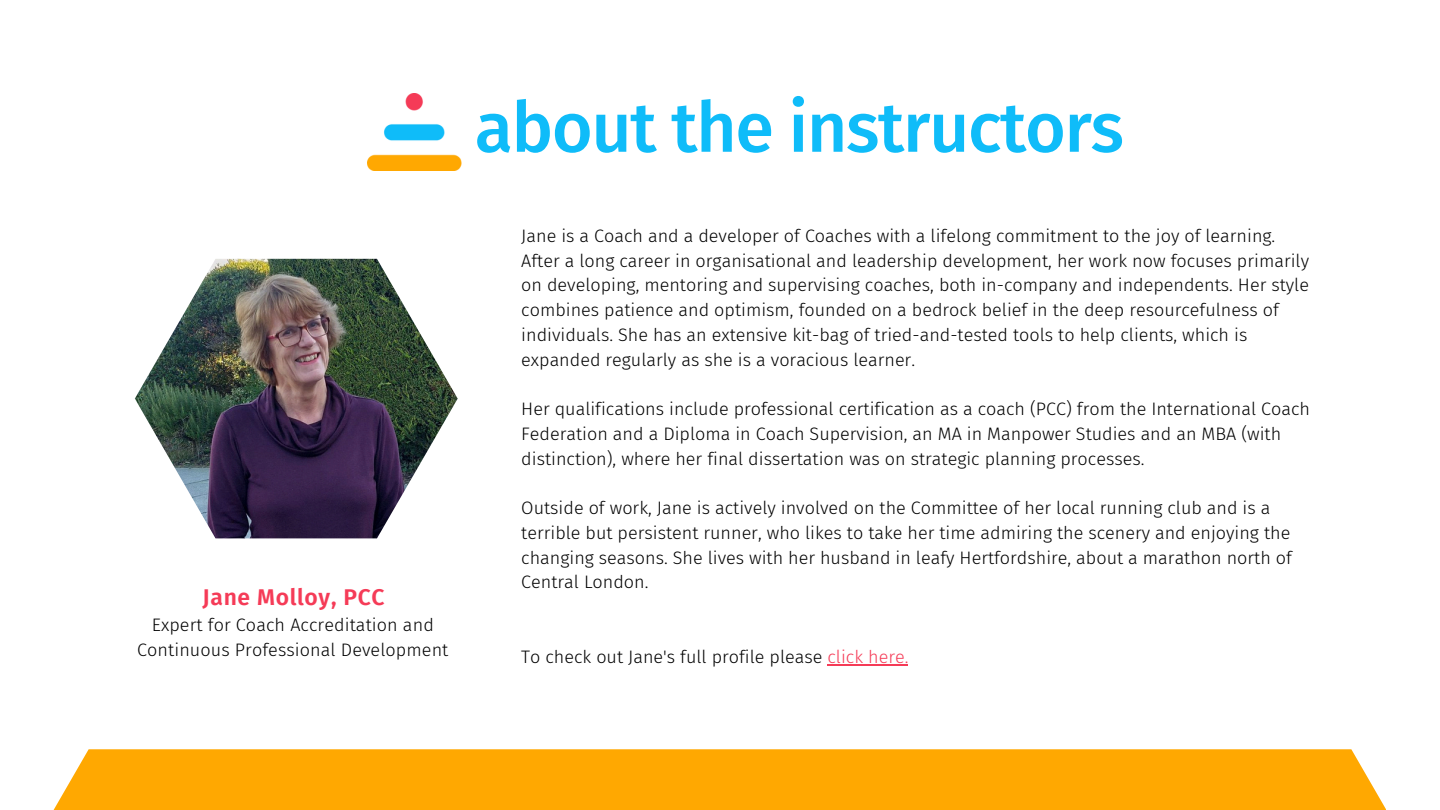
<style>
.page{position:relative;width:1440px;height:810px;background:#fff}
.page>*{position:absolute;margin:0;border:0;box-sizing:border-box;transform-origin:0 0}
.t1{font:500 70px "Fira Sans";letter-spacing:-.02em;color:#0fbcf9}
.t2{font:600 22.8px "Fira Sans";letter-spacing:.03em;color:#f53b57}
.t3{font:300 18px/24.8px "Fira Sans";color:#000}
.s1{color:#f53b57}
</style>
<div class="page">
<img style="left:135px;top:259px;width:323px;height:279px">
<div style="left:54px;top:749px;width:1332px;height:61px;background:#ffa801"></div>
<img style="left:367px;top:94px;width:95px;height:76px">
<hr style="left:828px;top:664px;width:80px;height:2px;background:#f53b57">
<p class="t1" style="left:475px;top:86px;width:651px">about the instructors</p>
<p class="t2" style="left:203px;top:584px;width:183px">Jane Molloy, PCC</p>
<h2 class="t3" style="left:137px;top:613px;width:313px;text-align:center">Expert for Coach Accreditation and<br>Continuous Professional Development</h2>
<p class="t3" style="left:521px;top:223px;width:789px">Jane is a Coach and a developer of Coaches with a lifelong commitment to the joy of learning.<br>After a long career in organisational and leadership development, her work now focuses primarily on developing, mentoring and supervising coaches, both in-company and independents. Her style combines patience and optimism, founded on a bedrock belief in the deep resourcefulness of individuals. She has an extensive kit-bag of tried-and-tested tools to help clients, which is expanded regularly as she is a voracious learner.</p>
<p class="t3" style="left:521px;top:397px;width:790px">Her qualifications include professional certification as a coach (PCC) from the International Coach<br>Federation and a Diploma in Coach Supervision, an MA in Manpower Studies and an MBA (with distinction), where her final dissertation was on strategic planning processes.</p>
<p class="t3" style="left:521px;top:496px;width:772px">Outside of work, Jane is actively involved on the Committee of her local running club and is a terrible but persistent runner, who likes to take her time admiring the scenery and enjoying the changing seasons. She lives with her husband in leafy Hertfordshire, about a marathon north of Central London.</p>
<p class="t3" style="left:521px;top:644px;width:389px">To check out Jane's full profile please <span class="s1">click here.</span></p>
</div>
